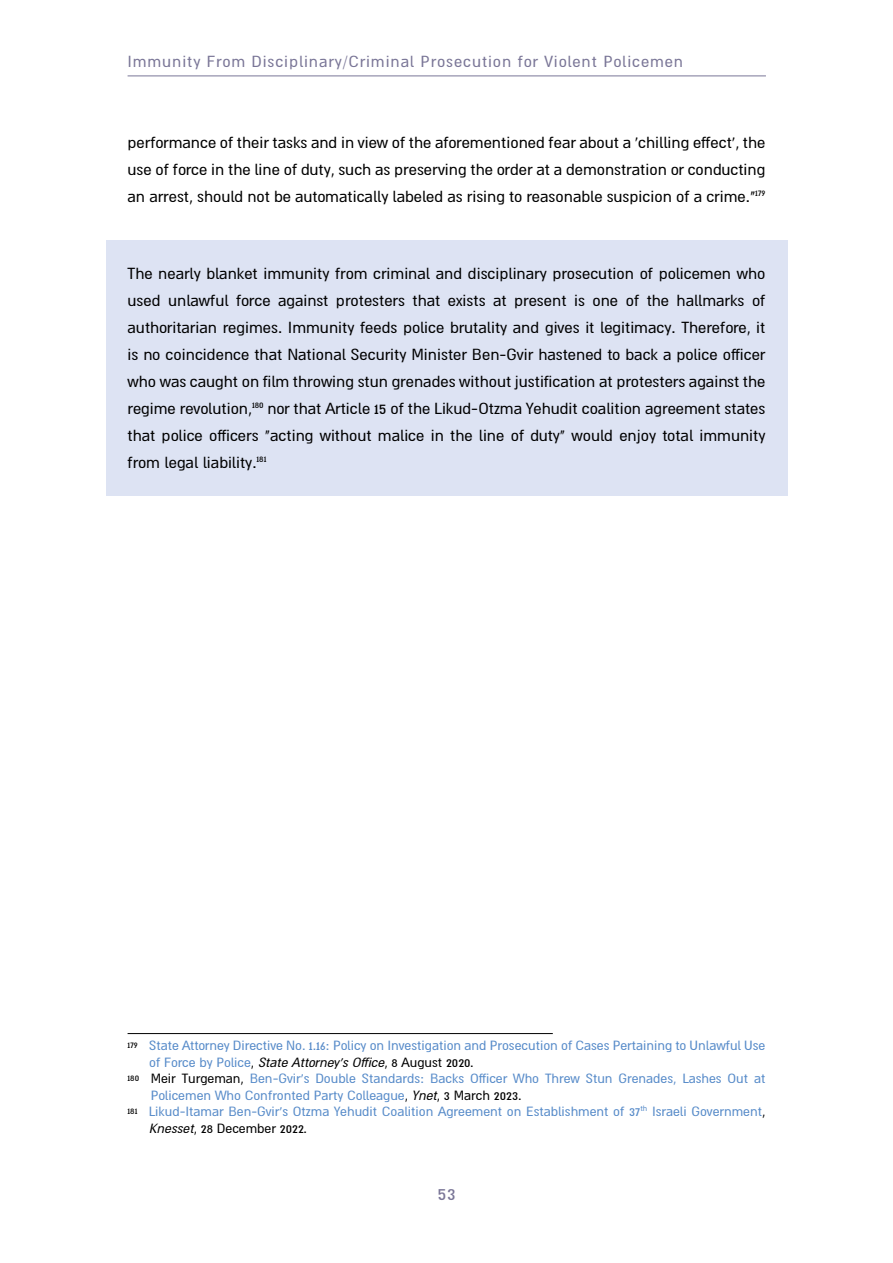
<style>
.page{position:relative;width:893px;height:1263px;background:#fff}
.page>*{position:absolute;margin:0;border:0;box-sizing:border-box;transform-origin:0 0}
.t1{font:21px "Almoni DLAAA";color:#7a7697}
.טקסט_רץ{font:18px/27px "Almoni DLAAA";color:#000}
.t2{font:18px "Almoni DLAAA";letter-spacing:.05em;color:#7a7697}
.הערת_שוליים{font:15px "Almoni DLAAA";color:#578bc9}
.הערת_שוליים-2{font:15px "Almoni DLAAA";color:#000}
.הערת_שוליים-3{font:italic 15px "Almoni DLAAA";color:#000}
.טקסט_רץ-2{font:10.5px "Almoni DLAAA";color:#000}
.הערת_שוליים-4{font:10.5px "Almoni DLAAA";color:#000}
.הערת_שוליים-5{font:8.7px "Almoni DLAAA";color:#578bc9}
.s1{font-size:18px}
.s2{color:#000}
.s3{font-style:italic;color:#000}
</style>
<div class="page">
<hr style="left:128px;top:76px;width:638px;height:1px;background:#7a7697">
<div style="left:106px;top:240px;width:682px;height:255px;background:#dde3f3"></div>
<hr style="left:128px;top:1033px;width:425px;height:1px;background:#000">
<p class="t2" style="left:128px;top:52px;width:557px">Immunity From Disciplinary/Criminal Prosecution for Violent Policemen</p>
<p class="טקסט_רץ" style="left:128px;top:129px;width:639px">performance of their tasks and in view of the aforementioned fear about a 'chilling effect ,' the use of force in the line of duty, such as preserving the order at a demonstration or conducting</p>
<p class="טקסט_רץ-2" style="left:755px;top:188px;width:12px">179</p>
<p class="טקסט_רץ" style="left:128px;top:183px;width:629px">an arrest, should not be automatically labeled as rising to reasonable suspicion of a crime ".</p>
<p class="טקסט_רץ" style="left:128px;top:260px;width:639px;text-align:right">The nearly blanket immunity from criminal and disciplinary prosecution of policemen who used unlawful force against protesters that exists at present is one of the hallmarks of authoritarian regimes. Immunity feeds police brutality and gives it legitimacy. Therefore it, is no coincidence that National Security Minister Ben-Gvir hastened to back a police officer who was caught on film throwing stun grenades without justification at protesters against the nor that Article 15 of the Likud-Otzma Yehudit coalition agreement states</p>
<p class="טקסט_רץ-2" style="left:248px;top:400px;width:17px"><span class="s1">,</span>180</p>
<p class="טקסט_רץ" style="left:128px;top:395px;width:639px">regime revolution<br>that police officers "acting without malice in the line of duty" would enjoy total immunity</p>
<p class="טקסט_רץ-2" style="left:252px;top:454px;width:16px"><span class="s1">.</span>181</p>
<p class="טקסט_רץ" style="left:128px;top:449px;width:126px">from legal liability</p>
<p class="הערת_שוליים-4" style="left:128px;top:1040px;width:12px">179</p>
<p class="הערת_שוליים" style="left:149px;top:1038px;width:618px">State Attorney Directive No. 1.16: Policy on Investigation and Prosecution of Cases Pertaining to Unlawful Use</p>
<p class="הערת_שוליים" style="left:149px;top:1054px;width:195px">o f F o r c e b y P o l i c e <span class="s2">,</span> <span class="s3">State Attorney</span></p>
<p class="הערת_שוליים-3" style="left:339px;top:1054px;width:50px">s' Office</p>
<p class="הערת_שוליים-2" style="left:384px;top:1054px;width:91px">8, August 2020.</p>
<p class="הערת_שוליים-4" style="left:128px;top:1073px;width:13px">180</p>
<p class="הערת_שוליים" style="left:151px;top:1071px;width:616px"><span class="s2">Meir Turgeman,</span> Ben-Gvir s' Double Standards: Backs Officer Who Threw Stun Grenades, Lashes Out at</p>
<p class="הערת_שוליים-4" style="left:128px;top:1106px;width:11px">181</p>
<p class="הערת_שוליים" style="left:151px;top:1087px;width:291px">Policemen Who Confronted Party Colleague<span class="s2">,</span> <span class="s3">Ynet</span></p>
<p class="הערת_שוליים-2" style="left:194px;top:1120px;width:115px">, 28 December 2022.</p>
<p class="הערת_שוליים-2" style="left:437px;top:1087px;width:86px">3, March 2023.</p>
<p class="הערת_שוליים-5" style="left:640px;top:1104px;width:8px">th</p>
<p class="הערת_שוליים" style="left:149px;top:1104px;width:493px">Likud-Itamar Ben-Gvir s' Otzma Yehudit Coalition Agreement on Establishment of 37</p>
<p class="הערת_שוליים" style="left:652px;top:1104px;width:115px">Israeli Government<span class="s2">,</span></p>
<p class="הערת_שוליים-3" style="left:149px;top:1120px;width:50px">Knesset</p>
<p class="t1" style="left:437px;top:1182px;width:20px">53</p>
</div>
